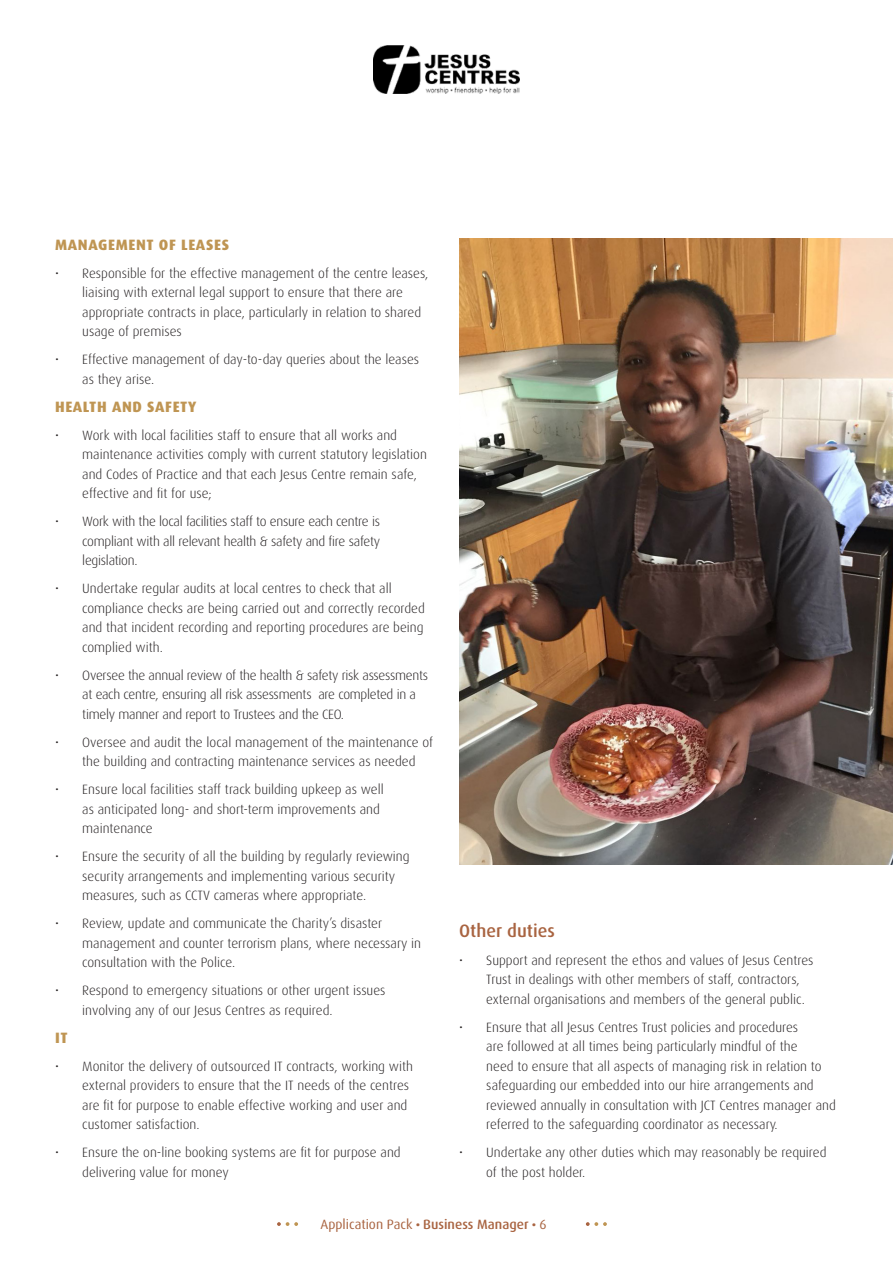
<style>
.page{position:relative;width:893px;height:1263px;background:#fff}
.page>*{position:absolute;margin:0;border:0;box-sizing:border-box;transform-origin:0 0}
.t1{font:500 18px "Dax";color:#a96441}
.t2{font:800 15px "Dax";letter-spacing:.04em;color:#bf9553}
.t3{font:300 13.5px/19.5px "Dax";color:#231f20}
.t4{font:300 13.5px/19.5px "Dax";letter-spacing:-.02em;color:#231f20}
.t5{font:13.5px "Dax";color:#a96441}
.s1{font-family:"Footlight MT Light"}
.s2{font-weight:500}
</style>
<div class="page">
<img style="left:373px;top:45px;width:147px;height:49px">
<svg style="left:586px;top:1222px;width:21px;height:4px"></svg>
<svg style="left:277px;top:1222px;width:21px;height:4px"></svg>
<img style="left:459px;top:238px;width:434px;height:627px">
<p class="t2" style="left:55px;top:236px;width:175px">MANAGEMENT OF LEASES</p>
<p class="t3" style="left:82px;top:263px;width:348px;text-indent:-27px">• Responsible for the effective management of the centre leases, liaising with external legal support to ensure that there are appropriate contracts in place, particularly in relation to shared usage of premises</p>
<p class="t3" style="left:82px;top:350px;width:338px;text-indent:-27px">• Effective management of day-to-day queries about the leases as they arise.</p>
<p class="t2" style="left:55px;top:398px;width:142px">HEALTH AND SAFETY</p>
<p class="t3" style="left:82px;top:425px;width:346px;text-indent:-27px">• Work with local facilities staff to ensure that all works and maintenance activities comply with current statutory legislation and Codes of Practice and that each Jesus Centre remain safe, effective and fit for use;</p>
<p class="t3" style="left:82px;top:512px;width:299px;text-align:justify;text-indent:-27px">• Work with the local facilities staff to ensure each centre is compliant with all relevant health &amp; safety and fire safety legislation.</p>
<p class="t3" style="left:82px;top:579px;width:344px;text-indent:-27px">• Undertake regular audits at local centres to check that all compliance checks are being carried out and correctly recorded and that incident recording and reporting procedures are being complied with.</p>
<p class="t4" style="left:82px;top:665px;width:347px;text-indent:-27px">• Oversee the annual review of the health &amp; safety risk assessments at each centre, ensuring all risk assessments are completed in a timely manner and report to Trustees and the CEO.</p>
<p class="t3" style="left:82px;top:732px;width:352px;text-indent:-27px">• Oversee and audit the local management of the maintenance of the building and contracting maintenance services as needed</p>
<p class="t3" style="left:82px;top:780px;width:303px;text-indent:-27px">• Ensure local facilities staff track building upkeep as well as anticipated long- and short-term improvements and maintenance</p>
<p class="t3" style="left:82px;top:847px;width:329px;text-indent:-27px">• Ensure the security of all the building by regularly reviewing security arrangements and implementing various security measures, such as CCTV cameras where appropriate.</p>
<p class="t3" style="left:82px;top:914px;width:340px;text-indent:-27px">• Review, update and communicate the Charity’s disaster management and counter terrorism plans, where necessary in consultation with the Police.</p>
<p class="t3" style="left:82px;top:981px;width:305px;text-indent:-27px">• Respond to emergency situations or other urgent issues involving any of our Jesus Centres as required.</p>
<p class="t2" style="left:55px;top:1029px;width:14px">IT</p>
<p class="t3" style="left:82px;top:1056px;width:332px;text-indent:-27px">• Monitor the delivery of outsourced IT contracts, working with external providers to ensure that the IT needs of the centres are fit for purpose to enable effective working and user and customer satisfaction.</p>
<p class="t3" style="left:82px;top:1143px;width:320px;text-indent:-27px">• Ensure the on-line booking systems are fit for purpose and delivering value for money</p>
<p class="t1" style="left:459px;top:920px;width:97px">Other duties</p>
<p class="t3" style="left:486px;top:950px;width:329px;text-indent:-27px">• Support and represent the ethos and values of Jesus Centres<br>Trust in dealings with other members of staff, contractors, external organisations and members of the general public.</p>
<p class="t3" style="left:486px;top:1017px;width:351px;text-indent:-27px">• Ensure that all Jesus Centres Trust policies and procedures<br>are followed at all times being particularly mindful of the<br>need to ensure that all aspects of managing risk in relation to safeguarding our embedded into our hire arrangements and reviewed annually in consultation with JCT Centres manager and referred to the safeguarding coordinator as necessary.</p>
<p class="t3" style="left:486px;top:1143px;width:342px;text-indent:-27px">• Undertake any other duties which may reasonably be required of the post holder.</p>
<p class="t5" style="left:320px;top:1217px;width:228px">Application Pack <span class="s1">•</span> <span class="s2">Business Manager</span> <span class="s1">•</span> 6</p>
</div>
